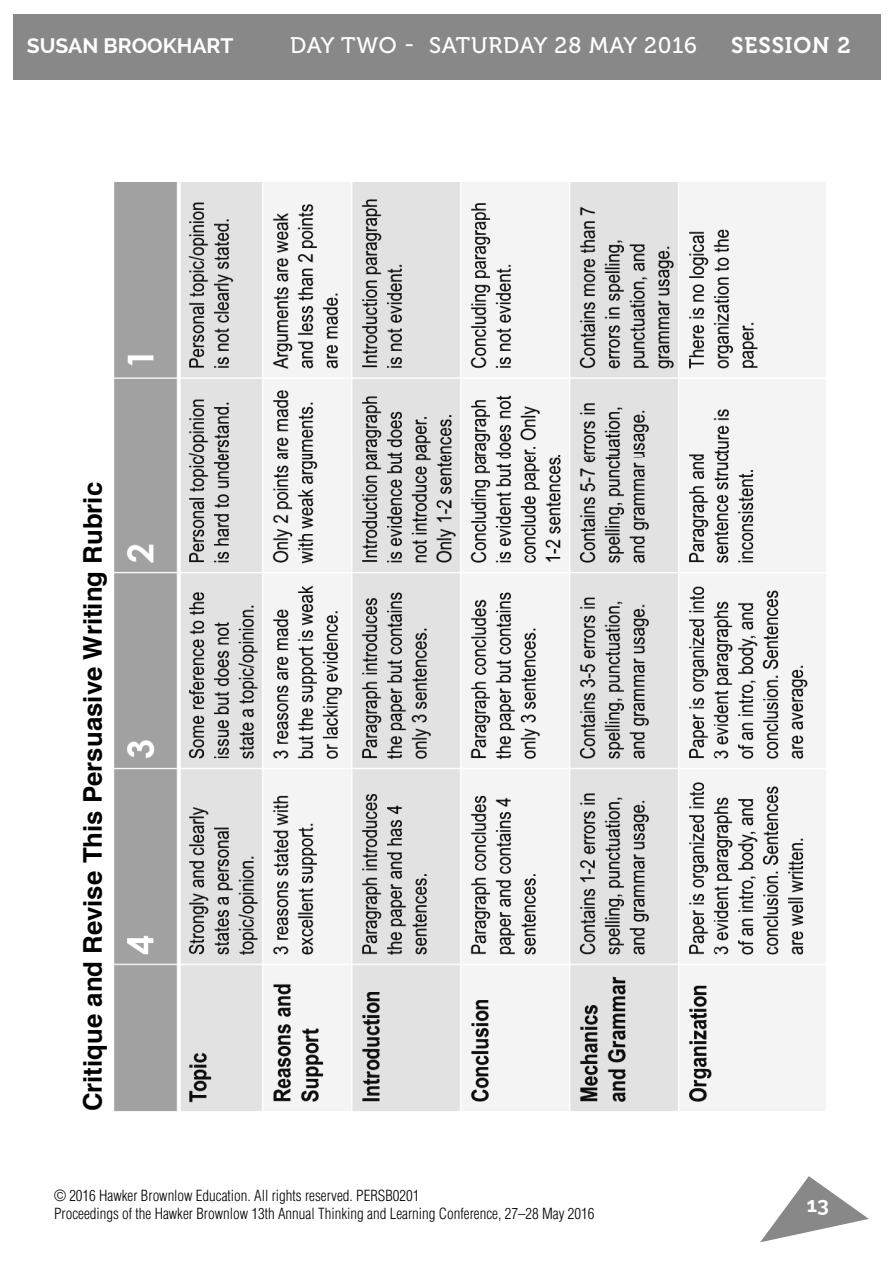
<style>
.page{position:relative;width:893px;height:1263px;background:#fff}
.page>*{position:absolute;margin:0;border:0;box-sizing:border-box;transform-origin:0 0}
.t1{font:700 25.8px "Helvetica";color:#000}
.t2{font:22.5px "Museo 500";letter-spacing:.03em;color:#fff}
.t3{font:22.5px "Museo 700";letter-spacing:.04em;color:#fff}
.t4{font:700 21px "Raleway";color:#fff}
.t5{font:300 condensed 15px/18px "Helvetica LT Std";color:#000}
</style>
<div class="page">
<svg style="left:760px;top:1176px;width:109px;height:66px"></svg>
<div style="left:13px;top:14px;width:867px;height:65px;background:#888"></div>
<img style="left:114px;top:182px;width:712px;height:929px">
<h3 class="t4" style="left:27px;top:34px;width:208px">SUSAN BROOKHART</h3>
<h2 class="t2" style="left:290px;top:37px;width:408px">DAY TWO - SATURDAY 28 MAY 2016</h2>
<h2 class="t3" style="left:731px;top:37px;width:121px">SESSION 2</h2>
<h1 class="t1" style="left:72px;top:1111px;width:631px;rotate:-90deg">Critique and Revise This Persuasive Writing Rubric</h1>
<p class="t5" style="left:54px;top:1189px;width:542px">© 2016 Hawker Brownlow Education. All rights reserved. PERSB0201<br>Proceedings of the Hawker Brownlow 13th Annual Thinking and Learning Conference, 27–28 May 2016</p>
<h3 class="t4" style="left:807px;top:1193px;width:24px">13</h3>
</div>
